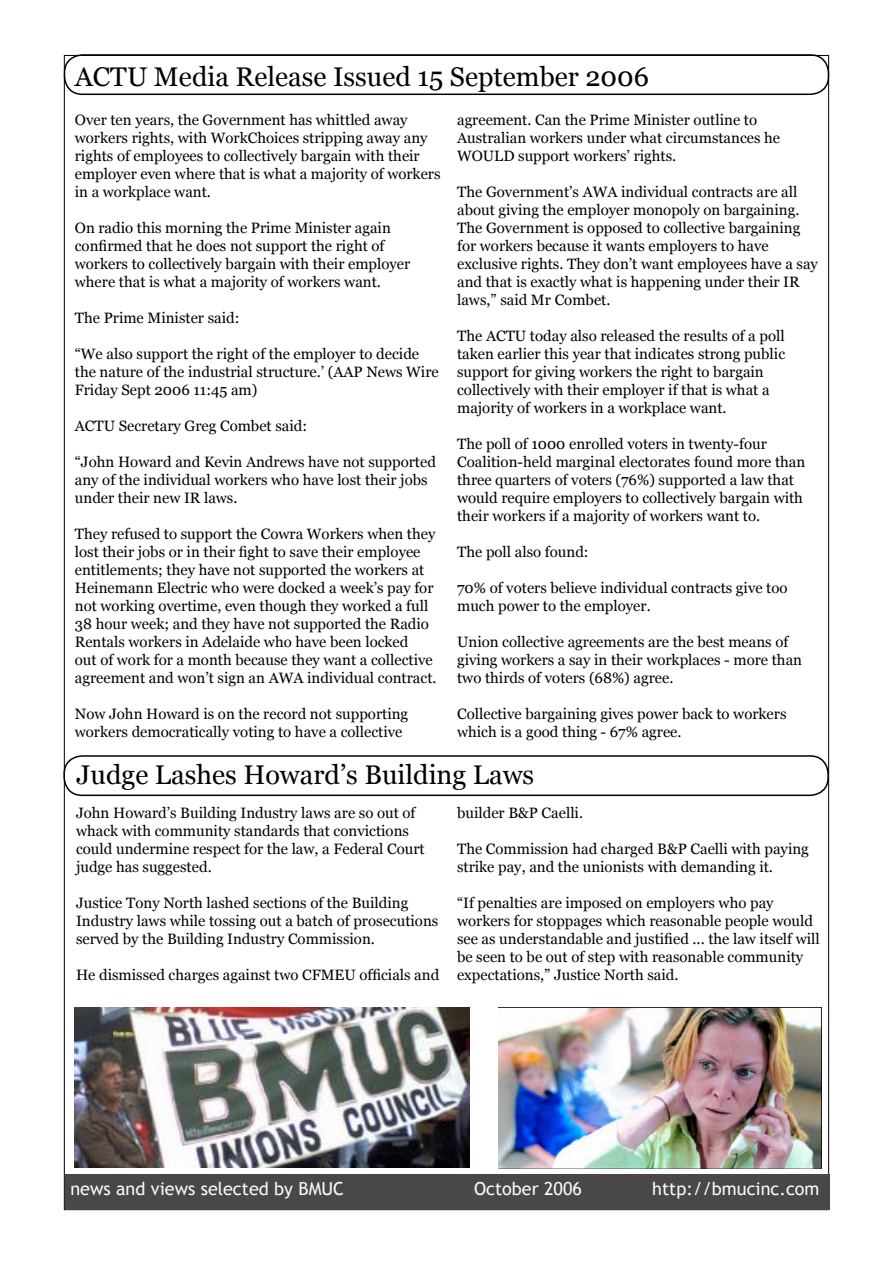
<style>
.page{position:relative;width:893px;height:1263px;background:#fff}
.page>*{position:absolute;margin:0;border:0;box-sizing:border-box;transform-origin:0 0}
.t1{font:27px "Georgia";color:#000}
.t2{font:18px "Trebuchet MS";color:#f9f9f9}
.t3{font:15px/18px "Georgia";color:#000}
</style>
<div class="page">
<div style="left:65px;top:1175px;width:764px;height:35px;background:#484848"></div>
<svg style="left:63px;top:54px;width:767px;height:40px"></svg>
<img style="left:75px;top:1008px;width:394px;height:160px">
<img style="left:499px;top:1008px;width:322px;height:160px">
<svg style="left:63px;top:754px;width:767px;height:41px"></svg>
<h1 class="t1" style="left:75px;top:61px;width:576px">ACTU Media Release Issued 15 September 2006</h1>
<p class="t3" style="left:75px;top:111px;width:367px">Over ten years, the Government has whittled away workers rights, with WorkChoices stripping away any rights of employees to collectively bargain with their employer even where that is what a majority of workers in a workplace want.</p>
<p class="t3" style="left:75px;top:219px;width:337px">On radio this morning the Prime Minister again confirmed that he does not support the right of workers to collectively bargain with their employer where that is what a majority of workers want.</p>
<p class="t3" style="left:75px;top:309px;width:166px">The Prime Minister said:</p>
<p class="t3" style="left:75px;top:345px;width:365px">“We also support the right of the employer to decide the nature of the industrial structure.’ (AAP News Wire<br>Friday Sept 2006 11:45 am)</p>
<p class="t3" style="left:75px;top:417px;width:234px">ACTU Secretary Greg Combet said:</p>
<p class="t3" style="left:75px;top:453px;width:363px">“John Howard and Kevin Andrews have not supported any of the individual workers who have lost their jobs under their new IR laws.</p>
<p class="t3" style="left:75px;top:525px;width:363px">They refused to support the Cowra Workers when they lost their jobs or in their fight to save their employee entitlements; they have not supported the workers at Heinemann Electric who were docked a week’s pay for not working overtime, even though they worked a full 38 hour week; and they have not supported the Radio Rentals workers in Adelaide who have been locked<br>out of work for a month because they want a collective agreement and won’t sign an AWA individual contract.</p>
<p class="t3" style="left:75px;top:705px;width:335px">Now John Howard is on the record not supporting workers democratically voting to have a collective</p>
<p class="t3" style="left:457px;top:111px;width:325px">agreement. Can the Prime Minister outline to<br>Australian workers under what circumstances he<br>WOULD support workers’ rights.</p>
<p class="t3" style="left:457px;top:183px;width:362px">The Government’s AWA individual contracts are all about giving the employer monopoly on bargaining.<br>The Government is opposed to collective bargaining for workers because it wants employers to have exclusive rights. They don’t want employees have a say and that is exactly what is happening under their IR laws,” said Mr Combet.</p>
<p class="t3" style="left:457px;top:327px;width:329px">The ACTU today also released the results of a poll taken earlier this year that indicates strong public support for giving workers the right to bargain collectively with their employer if that is what a majority of workers in a workplace want.</p>
<p class="t3" style="left:457px;top:435px;width:350px">The poll of 1000 enrolled voters in twenty-four Coalition-held marginal electorates found more than three quarters of voters (76%) supported a law that would require employers to collectively bargain with their workers if a majority of workers want to.</p>
<p class="t3" style="left:457px;top:543px;width:133px">The poll also found:</p>
<p class="t3" style="left:457px;top:579px;width:332px">70% of voters believe individual contracts give too much power to the employer.</p>
<p class="t3" style="left:457px;top:633px;width:346px">Union collective agreements are the best means of giving workers a say in their workplaces - more than two thirds of voters (68%) agree.</p>
<p class="t3" style="left:457px;top:705px;width:331px">Collective bargaining gives power back to workers which is a good thing - 67% agree.</p>
<h1 class="t1" style="left:77px;top:759px;width:459px">Judge Lashes Howard’s Building Laws</h1>
<p class="t3" style="left:76px;top:804px;width:350px">John Howard’s Building Industry laws are so out of whack with community standards that convictions could undermine respect for the law, a Federal Court judge has suggested.</p>
<p class="t3" style="left:76px;top:894px;width:364px">Justice Tony North lashed sections of the Building<br>Industry laws while tossing out a batch of prosecutions served by the Building Industry Commission.</p>
<p class="t3" style="left:76px;top:966px;width:365px">He dismissed charges against two CFMEU officials and</p>
<p class="t3" style="left:457px;top:804px;width:128px">builder B&amp;P Caelli.</p>
<p class="t3" style="left:457px;top:840px;width:353px">The Commission had charged B&amp;P Caelli with paying strike pay, and the unionists with demanding it.</p>
<p class="t3" style="left:457px;top:894px;width:364px">“If penalties are imposed on employers who pay workers for stoppages which reasonable people would see as understandable and justified ... the law itself will be seen to be out of step with reasonable community expectations,” Justice North said.</p>
<p class="t2" style="left:70px;top:1178px;width:275px">news and views selected by BMUC</p>
<p class="t2" style="left:474px;top:1178px;width:109px">October 2006</p>
<p class="t2" style="left:652px;top:1178px;width:169px">http://bmucinc.com</p>
</div>
